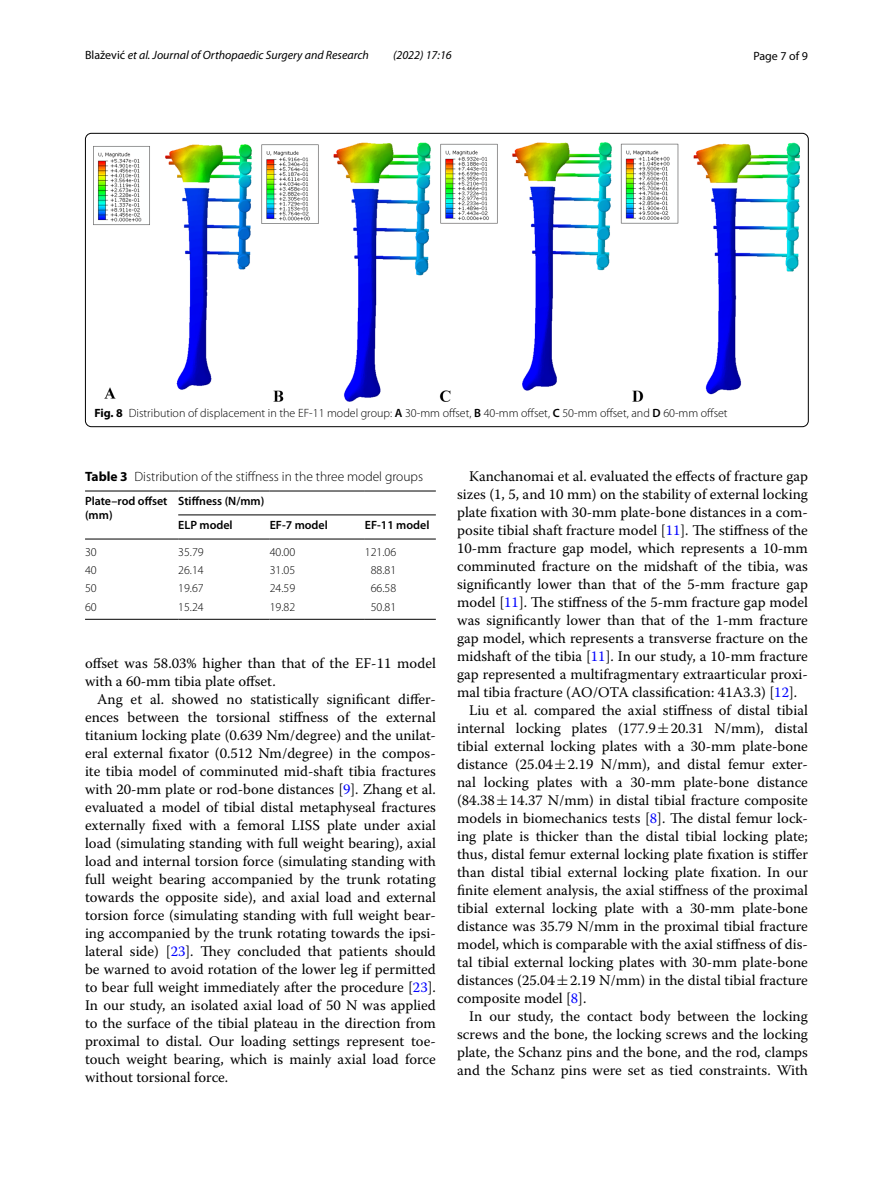
<style>
.page{position:relative;width:893px;height:1187px;background:#fff}
.page>*{position:absolute;margin:0;border:0;box-sizing:border-box;transform-origin:0 0}
.t1{font:14.7px/18px "Warnock Pro";color:#000}
.t2{font:300 13.5px "Myriad Pro";color:#000}
.t3{font:300 12px "Myriad Pro";color:#000}
.t4{font:italic 12px "Myriad Pro";color:#000}
.t5{font:600 12px/13.5px "Myriad Pro";color:#000}
.t6{font:12px "Myriad Pro";color:#000}
.s1{font-style:normal}
.s2{font-weight:700}
.s3{font-weight:600}
.s4{color:#00f}
.s5{font-family:"MTSY"}
</style>
<div class="page">
<img style="left:94px;top:142px;width:706px;height:259px">
<hr style="left:85px;top:490px;width:93px;height:1px;background:#000">
<hr style="left:85px;top:538px;width:93px;height:1px;background:#000">
<hr style="left:178px;top:490px;width:92px;height:1px;background:#000">
<hr style="left:270px;top:490px;width:95px;height:1px;background:#000">
<hr style="left:365px;top:490px;width:71px;height:1px;background:#000">
<hr style="left:178px;top:538px;width:92px;height:1px;background:#000">
<hr style="left:270px;top:538px;width:95px;height:1px;background:#000">
<hr style="left:365px;top:538px;width:71px;height:1px;background:#000">
<hr style="left:85px;top:619px;width:93px;height:1px;background:#000">
<hr style="left:178px;top:619px;width:92px;height:1px;background:#000">
<hr style="left:270px;top:619px;width:95px;height:1px;background:#000">
<hr style="left:365px;top:619px;width:71px;height:1px;background:#000">
<hr style="left:178px;top:514px;width:258px;height:1px;background:#000">
<p class="t4" style="left:85px;top:48px;width:285px"><span class="s1">Blažević</span> et al. Journal of Orthopaedic Surgery and Research</p>
<p class="t4" style="left:393px;top:48px;width:60px">(2022) 17:16</p>
<p class="t6" style="left:753px;top:48px;width:56px">Page 7 of 9</p>
<p class="t3" style="left:94px;top:406px;width:635px"><span class="s2">Fig. 8</span> Distribution of displacement in the EF-11 model group: <span class="s3">A</span> 30-mm offset, <span class="s3">B</span> 40-mm offset, <span class="s3">C</span> 50-mm offset, and <span class="s3">D</span> 60-mm offset</p>
<p class="t2" style="left:85px;top:469px;width:339px"><span class="s2">Table 3</span> Distribution of the stiffness in the three model groups</p>
<p class="t5" style="left:85px;top:494px;width:84px">Plate–rod offset (mm)</p>
<p class="t5" style="left:178px;top:489px;width:88px;line-height:23.9px">Stiffness (N/mm)<br>ELP model</p>
<p class="t5" style="left:270px;top:518px;width:60px">EF-7 model</p>
<p class="t5" style="left:365px;top:518px;width:66px">EF-11 model</p>
<p class="t3" style="left:85px;top:545px;width:13px">30</p>
<p class="t3" style="left:178px;top:545px;width:27px">35.79</p>
<p class="t3" style="left:270px;top:545px;width:27px">40.00</p>
<p class="t3" style="left:365px;top:545px;width:33px">121.06</p>
<p class="t3" style="left:85px;top:563px;width:13px">40</p>
<p class="t3" style="left:178px;top:563px;width:27px">26.14</p>
<p class="t3" style="left:270px;top:563px;width:27px">31.05</p>
<p class="t3" style="left:371px;top:563px;width:27px">88.81</p>
<p class="t3" style="left:85px;top:582px;width:13px">50</p>
<p class="t3" style="left:178px;top:582px;width:27px">19.67</p>
<p class="t3" style="left:270px;top:582px;width:27px">24.59</p>
<p class="t3" style="left:371px;top:582px;width:27px">66.58</p>
<p class="t3" style="left:85px;top:600px;width:13px">60</p>
<p class="t3" style="left:178px;top:600px;width:27px">15.24</p>
<p class="t3" style="left:270px;top:600px;width:27px">19.82</p>
<p class="t3" style="left:371px;top:600px;width:27px">50.81</p>
<p class="t1" style="left:85px;top:654px;width:352px">offset was 58.03% higher than that of the EF-11 model with a 60-mm tibia plate offset.</p>
<p class="t1" style="left:85px;top:690px;width:352px;text-align:justify;text-indent:12px">Ang et al. showed no statistically significant differ&shy;ences between the torsional stiffness of the external titanium locking plate (0.639 Nm/degree) and the unilat&shy;eral external fixator (0.512 Nm/degree) in the compos&shy;ite tibia model of comminuted mid-shaft tibia fractures with 20-mm plate or rod-bone distances [<span class="s4">9</span>]. Zhang et al. evaluated a model of tibial distal metaphyseal fractures externally fixed with a femoral LISS plate under axial load (simulating standing with full weight bearing), axial load and internal torsion force (simulating standing with full weight bearing accompanied by the trunk rotating towards the opposite side), and axial load and external torsion force (simulating standing with full weight bear&shy;ing accompanied by the trunk rotating towards the ipsi&shy;lateral side) [<span class="s4">23</span>]. They concluded that patients should be warned to avoid rotation of the lower leg if permitted to bear full weight immediately after the procedure [<span class="s4">23</span>].<br>In our study, an isolated axial load of 50 N was applied to the surface of the tibial plateau in the direction from proximal to distal. Our loading settings represent toe&shy;touch weight bearing, which is mainly axial load force without torsional force.</p>
<p class="t1" style="left:469px;top:466px;width:340px">Kanchanomai et al. evaluated the effects of fracture gap</p>
<p class="t1" style="left:457px;top:484px;width:352px">sizes (1, 5, and 10 mm) on the stability of external locking</p>
<p class="t1" style="left:457px;top:502px;width:352px">plate fixation with 30-mm plate-bone distances in a com-</p>
<p class="t1" style="left:457px;top:520px;width:352px">posite tibial shaft fracture model [<span class="s4">11</span>]. The stiffness of the</p>
<p class="t1" style="left:457px;top:538px;width:352px">10-mm fracture gap model, which represents a 10-mm</p>
<p class="t1" style="left:457px;top:556px;width:352px">comminuted fracture on the midshaft of the tibia, was</p>
<p class="t1" style="left:457px;top:574px;width:352px">significantly lower than that of the 5-mm fracture gap</p>
<p class="t1" style="left:457px;top:592px;width:352px">model [<span class="s4">11</span>]. The stiffness of the 5-mm fracture gap model</p>
<p class="t1" style="left:457px;top:610px;width:352px">was significantly lower than that of the 1-mm fracture</p>
<p class="t1" style="left:457px;top:628px;width:352px">gap model, which represents a transverse fracture on the</p>
<p class="t1" style="left:457px;top:646px;width:352px">midshaft of the tibia [<span class="s4">11</span>]. In our study, a 10-mm fracture</p>
<p class="t1" style="left:457px;top:664px;width:352px">gap represented a multifragmentary extraarticular proxi-</p>
<p class="t1" style="left:457px;top:682px;width:342px">mal tibia fracture (AO/OTA classification: 41A3.3) [<span class="s4">12</span>].</p>
<p class="t1" style="left:469px;top:700px;width:340px">Liu et al. compared the axial stiffness of distal tibial</p>
<p class="t1" style="left:457px;top:718px;width:352px">internal locking plates (177.9<span class="s5">±</span>20.31 N/mm), distal</p>
<p class="t1" style="left:457px;top:736px;width:352px">tibial external locking plates with a 30-mm plate-bone</p>
<p class="t1" style="left:457px;top:754px;width:352px">distance (25.04<span class="s5">±</span>2.19 N/mm), and distal femur exter-</p>
<p class="t1" style="left:457px;top:772px;width:352px">nal locking plates with a 30-mm plate-bone distance</p>
<p class="t1" style="left:457px;top:790px;width:352px">(84.38<span class="s5">±</span>14.37 N/mm) in distal tibial fracture composite</p>
<p class="t1" style="left:457px;top:808px;width:352px">models in biomechanics tests [<span class="s4">8</span>]. The distal femur lock-</p>
<p class="t1" style="left:457px;top:826px;width:352px">ing plate is thicker than the distal tibial locking plate;</p>
<p class="t1" style="left:457px;top:844px;width:352px">thus, distal femur external locking plate fixation is stiffer</p>
<p class="t1" style="left:457px;top:862px;width:352px">than distal tibial external locking plate fixation. In our</p>
<p class="t1" style="left:457px;top:880px;width:352px">finite element analysis, the axial stiffness of the proximal</p>
<p class="t1" style="left:457px;top:898px;width:352px">tibial external locking plate with a 30-mm plate-bone</p>
<p class="t1" style="left:457px;top:916px;width:352px">distance was 35.79 N/mm in the proximal tibial fracture</p>
<p class="t1" style="left:457px;top:934px;width:352px">model, which is comparable with the axial stiffness of dis-</p>
<p class="t1" style="left:457px;top:952px;width:352px">tal tibial external locking plates with 30-mm plate-bone</p>
<p class="t1" style="left:457px;top:970px;width:352px">distances (25.04<span class="s5">±</span>2.19 N/mm) in the distal tibial fracture</p>
<p class="t1" style="left:457px;top:988px;width:131px">composite model [<span class="s4">8</span>].</p>
<p class="t1" style="left:469px;top:1006px;width:340px">In our study, the contact body between the locking</p>
<p class="t1" style="left:457px;top:1024px;width:352px">screws and the bone, the locking screws and the locking</p>
<p class="t1" style="left:457px;top:1042px;width:352px">plate, the Schanz pins and the bone, and the rod, clamps</p>
<p class="t1" style="left:457px;top:1060px;width:352px">and the Schanz pins were set as tied constraints. With</p>
</div>
